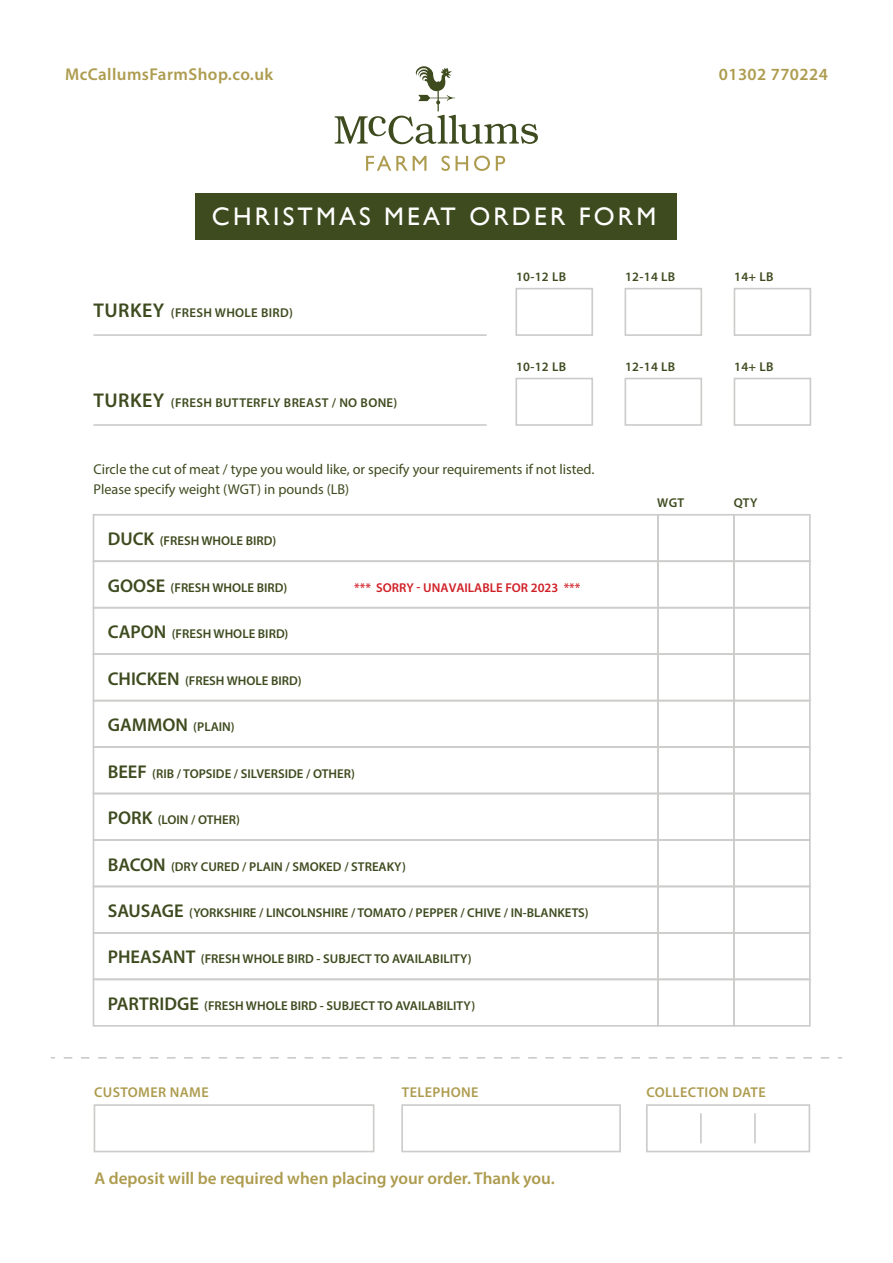
<style>
.page{position:relative;width:893px;height:1263px;background:#fff}
.page>*{position:absolute;margin:0;border:0;box-sizing:border-box;transform-origin:0 0}
.t1{font:25.35px "Gill Sans";letter-spacing:.125em;color:#fff}
.t2{font:600 17.1px "Myriad Pro";color:#ad9c4f}
.t3{font:600 17.1px "Myriad Pro";letter-spacing:.025em;color:#ad9c4f}
.t4{font:14.25px/20px "Myriad Pro";color:#3e4b1f}
.t5{font:600 14.25px "Myriad Pro";letter-spacing:.025em;color:#ad9c4f}
.t6{font:600 12.9px "Myriad Pro";color:#3e4b1f}
.t7{font:600 12.9px "Myriad Pro";letter-spacing:.025em;color:#3e4b1f}
.t8{font:600 12.9px "Myriad Pro";color:#d01f26}
.s1{font-size:19.95px}
.s2{font-size:18.6px}
</style>
<div class="page">
<div style="left:195px;top:193px;width:481px;height:46px;background:#3e4b1f"></div>
<div style="left:93px;top:514px;width:566px;height:48px;border:2px solid #cccccb"></div>
<div style="left:401px;top:1104px;width:220px;height:48px;border:2px solid #cccccb"></div>
<hr style="left:93px;top:334px;width:394px;height:2px;background:#cccccb">
<div style="left:646px;top:1104px;width:164px;height:48px;border:2px solid #cccccb"></div>
<hr style="left:700px;top:1113px;width:2px;height:30px;background:#cccccb">
<hr style="left:754px;top:1113px;width:2px;height:30px;background:#cccccb">
<div style="left:515px;top:288px;width:78px;height:48px;border:2px solid #cccccb"></div>
<div style="left:624px;top:288px;width:78px;height:48px;border:2px solid #cccccb"></div>
<div style="left:734px;top:288px;width:77px;height:48px;border:2px solid #cccccb"></div>
<hr style="left:93px;top:424px;width:394px;height:2px;background:#cccccb">
<svg style="left:51px;top:1057px;width:778px;height:2px"></svg>
<div style="left:515px;top:378px;width:78px;height:48px;border:2px solid #cccccb"></div>
<div style="left:657px;top:514px;width:78px;height:48px;border:2px solid #cccccb"></div>
<div style="left:733px;top:514px;width:78px;height:48px;border:2px solid #cccccb"></div>
<div style="left:657px;top:560px;width:78px;height:48px;border:2px solid #cccccb"></div>
<div style="left:733px;top:560px;width:78px;height:48px;border:2px solid #cccccb"></div>
<div style="left:657px;top:607px;width:78px;height:48px;border:2px solid #cccccb"></div>
<div style="left:733px;top:607px;width:78px;height:48px;border:2px solid #cccccb"></div>
<div style="left:657px;top:653px;width:78px;height:48px;border:2px solid #cccccb"></div>
<div style="left:733px;top:653px;width:78px;height:48px;border:2px solid #cccccb"></div>
<div style="left:657px;top:700px;width:78px;height:48px;border:2px solid #cccccb"></div>
<div style="left:733px;top:700px;width:78px;height:48px;border:2px solid #cccccb"></div>
<div style="left:657px;top:746px;width:78px;height:48px;border:2px solid #cccccb"></div>
<div style="left:733px;top:746px;width:78px;height:48px;border:2px solid #cccccb"></div>
<div style="left:657px;top:793px;width:78px;height:48px;border:2px solid #cccccb"></div>
<div style="left:733px;top:793px;width:78px;height:48px;border:2px solid #cccccb"></div>
<div style="left:657px;top:839px;width:78px;height:48px;border:2px solid #cccccb"></div>
<div style="left:733px;top:839px;width:78px;height:48px;border:2px solid #cccccb"></div>
<div style="left:657px;top:886px;width:78px;height:48px;border:2px solid #cccccb"></div>
<div style="left:733px;top:886px;width:78px;height:48px;border:2px solid #cccccb"></div>
<div style="left:657px;top:932px;width:78px;height:48px;border:2px solid #cccccb"></div>
<div style="left:733px;top:932px;width:78px;height:48px;border:2px solid #cccccb"></div>
<div style="left:657px;top:978px;width:78px;height:49px;border:2px solid #cccccb"></div>
<div style="left:733px;top:978px;width:78px;height:49px;border:2px solid #cccccb"></div>
<div style="left:93px;top:560px;width:566px;height:48px;border:2px solid #cccccb"></div>
<div style="left:93px;top:607px;width:566px;height:48px;border:2px solid #cccccb"></div>
<div style="left:93px;top:653px;width:566px;height:48px;border:2px solid #cccccb"></div>
<div style="left:93px;top:700px;width:566px;height:48px;border:2px solid #cccccb"></div>
<div style="left:93px;top:746px;width:566px;height:48px;border:2px solid #cccccb"></div>
<div style="left:93px;top:793px;width:566px;height:48px;border:2px solid #cccccb"></div>
<div style="left:93px;top:839px;width:566px;height:48px;border:2px solid #cccccb"></div>
<div style="left:93px;top:886px;width:566px;height:48px;border:2px solid #cccccb"></div>
<div style="left:93px;top:932px;width:566px;height:48px;border:2px solid #cccccb"></div>
<div style="left:93px;top:978px;width:566px;height:49px;border:2px solid #cccccb"></div>
<div style="left:624px;top:378px;width:78px;height:48px;border:2px solid #cccccb"></div>
<div style="left:734px;top:378px;width:77px;height:48px;border:2px solid #cccccb"></div>
<svg style="left:335px;top:66px;width:203px;height:78px"></svg>
<svg style="left:366px;top:156px;width:60px;height:15px"></svg>
<svg style="left:442px;top:156px;width:8px;height:15px"></svg>
<svg style="left:456px;top:156px;width:12px;height:15px"></svg>
<svg style="left:474px;top:156px;width:16px;height:15px"></svg>
<svg style="left:496px;top:156px;width:9px;height:15px"></svg>
<div style="left:94px;top:1104px;width:280px;height:48px;border:2px solid #cccccb"></div>
<h2 class="t3" style="left:65px;top:63px;width:210px">McCallumsFarmShop.co.uk</h2>
<h2 class="t3" style="left:719px;top:63px;width:110px">01302 770224</h2>
<h1 class="t1" style="left:212px;top:202px;width:446px">CHRISTMAS MEAT ORDER FORM</h1>
<p class="t7" style="left:93px;top:305px;width:201px"><span class="s1">TURKEY</span> (FRESH WHOLE BIRD)</p>
<p class="t7" style="left:93px;top:394px;width:305px"><span class="s1">TURKEY</span> (FRESH BUTTERFLY BREAST / NO BONE)</p>
<p class="t6" style="left:516px;top:268px;width:52px">10-12 LB</p>
<p class="t6" style="left:625px;top:268px;width:52px">12-14 LB</p>
<p class="t6" style="left:734px;top:268px;width:41px">14+ LB</p>
<p class="t6" style="left:516px;top:358px;width:52px">10-12 LB</p>
<p class="t6" style="left:625px;top:358px;width:52px">12-14 LB</p>
<p class="t6" style="left:734px;top:358px;width:41px">14+ LB</p>
<p class="t4" style="left:93px;top:459px;width:502px">Circle the cut of meat / type you would like, or specify your requirements if not listed.<br>Please specify weight (WGT) in pounds (LB)</p>
<p class="t6" style="left:108px;top:533px;width:170px"><span class="s2">DUCK</span> (FRESH WHOLE BIRD)</p>
<p class="t6" style="left:108px;top:579px;width:181px"><span class="s2">GOOSE</span> (FRESH WHOLE BIRD)</p>
<p class="t8" style="left:354px;top:579px;width:228px">*** SORRY - UNAVAILABLE FOR 2023 ***</p>
<p class="t6" style="left:108px;top:626px;width:182px"><span class="s2">CAPON</span> (FRESH WHOLE BIRD)</p>
<p class="t6" style="left:108px;top:672px;width:195px"><span class="s2">CHICKEN</span> (FRESH WHOLE BIRD)</p>
<p class="t6" style="left:108px;top:719px;width:129px"><span class="s2">GAMMON</span> (PLAIN)</p>
<p class="t6" style="left:108px;top:765px;width:249px"><span class="s2">BEEF</span> (RIB / TOPSIDE / SILVERSIDE / OTHER)</p>
<p class="t6" style="left:108px;top:811px;width:134px"><span class="s2">PORK</span> (LOIN / OTHER)</p>
<p class="t6" style="left:108px;top:858px;width:300px"><span class="s2">BACON</span> (DRY CURED / PLAIN / SMOKED / STREAKY)</p>
<p class="t6" style="left:108px;top:904px;width:483px"><span class="s2">SAUSAGE</span> (YORKSHIRE / LINCOLNSHIRE / TOMATO / PEPPER / CHIVE / IN-BLANKETS)</p>
<p class="t6" style="left:108px;top:951px;width:366px"><span class="s2">PHEASANT</span> (FRESH WHOLE BIRD - SUBJECT TO AVAILABILITY)</p>
<p class="t6" style="left:108px;top:997px;width:369px"><span class="s2">PARTRIDGE</span> (FRESH WHOLE BIRD - SUBJECT TO AVAILABILITY)</p>
<p class="t6" style="left:657px;top:494px;width:28px">WGT</p>
<p class="t6" style="left:734px;top:494px;width:25px">QTY</p>
<p class="t5" style="left:94px;top:1083px;width:116px">CUSTOMER NAME</p>
<p class="t5" style="left:402px;top:1083px;width:78px">TELEPHONE</p>
<p class="t5" style="left:646px;top:1083px;width:121px">COLLECTION DATE</p>
<h2 class="t2" style="left:94px;top:1168px;width:462px">A deposit will be required when placing your order. Thank you.</h2>
</div>
